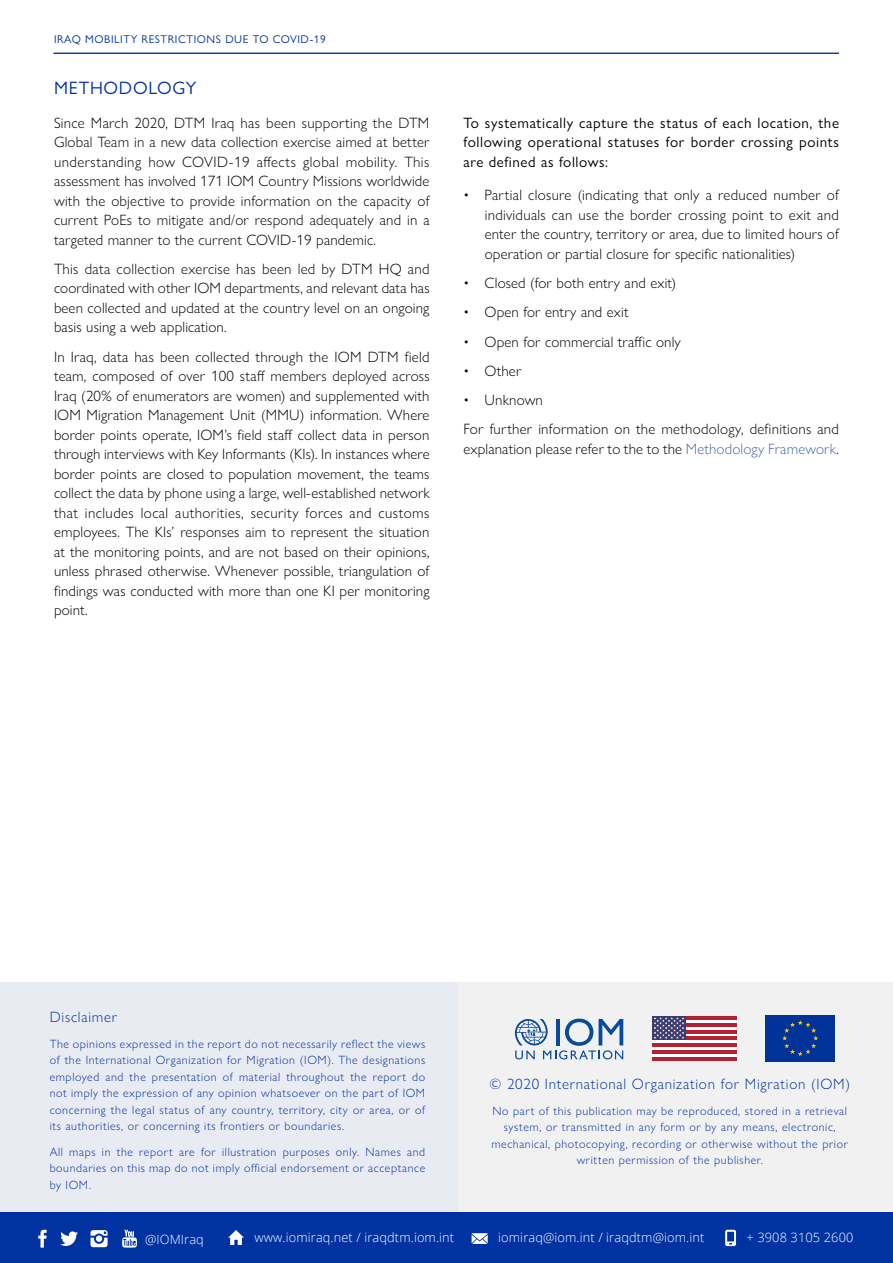
<style>
.page{position:relative;width:893px;height:1263px;background:#fff}
.page>*{position:absolute;margin:0;border:0;box-sizing:border-box;transform-origin:0 0}
.t1{font:18px "Gill Sans Nova";letter-spacing:.04em;color:#0033a1}
.t2{font:300 15px/19.5px "Gill Sans Nova";letter-spacing:.01em;color:#000;text-align:justify}
.t3{font:15px/19.5px "Gill Sans Nova";letter-spacing:.04em;color:#000;text-align:justify}
.t4{font:300 15px "Gill Sans Nova";letter-spacing:.05em;color:#0033a1}
.t5{font:300 12.75px "Open Sans";letter-spacing:.01em;color:#fff}
.t6{font:300 12px/16.5px "Gill Sans Nova";letter-spacing:.05em;color:#0033a1;text-align:justify}
.t7{font:11.25px "Gill Sans Nova";letter-spacing:.05em;color:#0033a1}
.s1{color:#4367b1}
</style>
<div class="page">
<div style="left:457px;top:982px;width:436px;height:281px;background:#f1f1f2"></div>
<div style="left:0;top:982px;width:457px;height:281px;background:#e8ebf2"></div>
<div style="left:0;top:1212px;width:893px;height:51px;background:#0033a1"></div>
<hr style="left:54px;top:53px;width:785px;height:1px;background:#0033a1">
<svg style="left:228px;top:1230px;width:16px;height:15px"></svg>
<svg style="left:472px;top:1233px;width:16px;height:11px"></svg>
<svg style="left:725px;top:1230px;width:11px;height:16px"></svg>
<svg style="left:38px;top:1230px;width:9px;height:17px"></svg>
<svg style="left:60px;top:1231px;width:18px;height:15px"></svg>
<svg style="left:91px;top:1230px;width:17px;height:17px"></svg>
<svg style="left:122px;top:1230px;width:15px;height:17px"></svg>
<svg style="left:515px;top:1018px;width:108px;height:41px"></svg>
<div style="left:652px;top:1016px;width:85px;height:45px;background:#fff"></div>
<hr style="left:652px;top:1016px;width:85px;height:3px;background:#b32133">
<hr style="left:652px;top:1023px;width:85px;height:3px;background:#b32133">
<hr style="left:652px;top:1030px;width:85px;height:3px;background:#b32133">
<hr style="left:652px;top:1037px;width:85px;height:3px;background:#b32133">
<hr style="left:652px;top:1043px;width:85px;height:4px;background:#b32133">
<hr style="left:652px;top:1050px;width:85px;height:4px;background:#b32133">
<hr style="left:652px;top:1057px;width:85px;height:4px;background:#b32133">
<div style="left:652px;top:1016px;width:34px;height:24px;background:#3d3b6e"></div>
<svg style="left:654px;top:1017px;width:30px;height:22px"></svg>
<div style="left:765px;top:1015px;width:70px;height:47px;background:#039"></div>
<svg style="left:782px;top:1020px;width:36px;height:36px"></svg>
<p class="t7" style="left:54px;top:33px;width:273px">IRAQ MOBILITY RESTRICTIONS DUE TO COVID-19</p>
<p class="t1" style="left:54px;top:77px;width:144px">METHODOLOGY</p>
<p class="t2" style="left:54px;top:113px;width:377px">Since March 2020, DTM Iraq has been supporting the DTM Global Team in a new data collection exercise aimed at better understanding how COVID-19 affects global mobility. This assessment has involved 171 IOM Country Missions worldwide with the objective to provide information on the capacity of current PoEs to mitigate and/or respond adequately and in a targeted manner to the current COVID-19 pandemic.</p>
<p class="t2" style="left:54px;top:259px;width:377px">This data collection exercise has been led by DTM HQ and coordinated with other IOM departments, and relevant data has been collected and updated at the country level on an ongoing basis using a web application.</p>
<p class="t2" style="left:54px;top:347px;width:377px">In Iraq, data has been collected through the IOM DTM field team, composed of over 100 staff members deployed across Iraq (20% of enumerators are women) and supplemented with IOM Migration Management Unit (MMU) information. Where border points operate, IOM’s field staff collect data in person through interviews with Key Informants (KIs). In instances where border points are closed to population movement, the teams collect the data by phone using a large, well-established network that includes local authorities, security forces and customs employees. The KIs’ responses aim to represent the situation at the monitoring points, and are not based on their opinions, unless phrased otherwise. Whenever possible, triangulation of findings was conducted with more than one KI per monitoring point.</p>
<p class="t3" style="left:463px;top:113px;width:377px">To systematically capture the status of each location, the following operational statuses for border crossing points are defined as follows:</p>
<p class="t2" style="left:485px;top:185px;width:356px;text-indent:-21px">• Partial closure (indicating that only a reduced number of individuals can use the border crossing point to exit and enter the country, territory or area, due to limited hours of operation or partial closure for specific nationalities)</p>
<p class="t2" style="left:463px;top:273px;width:214px">• Closed (for both entry and exit)</p>
<p class="t2" style="left:463px;top:302px;width:167px">• Open for entry and exit</p>
<p class="t2" style="left:463px;top:332px;width:219px">• Open for commercial traffic only</p>
<p class="t2" style="left:463px;top:361px;width:59px">• Other</p>
<p class="t2" style="left:463px;top:385px;width:377px;line-height:29.2px">• Unknown<br>For further information on the methodology, definitions and</p>
<p class="t2" style="left:463px;top:439px;width:377px">explanation please refer to the to the <span class="s1">Methodology Framework</span>.</p>
<p class="t4" style="left:50px;top:1008px;width:69px">Disclaimer</p>
<p class="t6" style="left:50px;top:1035px;width:377px">The opinions expressed in the report do not necessarily reflect the views of the International Organization for Migration (IOM). The designations employed and the presentation of material throughout the report do not imply the expression of any opinion whatsoever on the part of IOM concerning the legal status of any country, territory, city or area, or of its authorities, or concerning its frontiers or boundaries.</p>
<p class="t6" style="left:50px;top:1143px;width:377px">All maps in the report are for illustration purposes only. Names and boundaries on this map do not imply official endorsement or acceptance by IOM.</p>
<p class="t4" style="left:489px;top:1075px;width:362px">© 2020 International Organization for Migration (IOM)</p>
<p class="t6" style="left:491px;top:1102px;width:358px;text-align:center">No part of this publication may be reproduced, stored in a retrieval system, or transmitted in any form or by any means, electronic, mechanical, photocopying, recording or otherwise without the prior written permission of the publisher.</p>
<p class="t5" style="left:145px;top:1230px;width:60px">@IOMIraq</p>
<p class="t5" style="left:254px;top:1228px;width:201px">www.iomiraq.net / iraqdtm.iom.int</p>
<p class="t5" style="left:498px;top:1228px;width:208px">iomiraq@iom.int / iraqdtm@iom.int</p>
<p class="t5" style="left:746px;top:1228px;width:108px">+ 3908 3105 2600</p>
</div>
